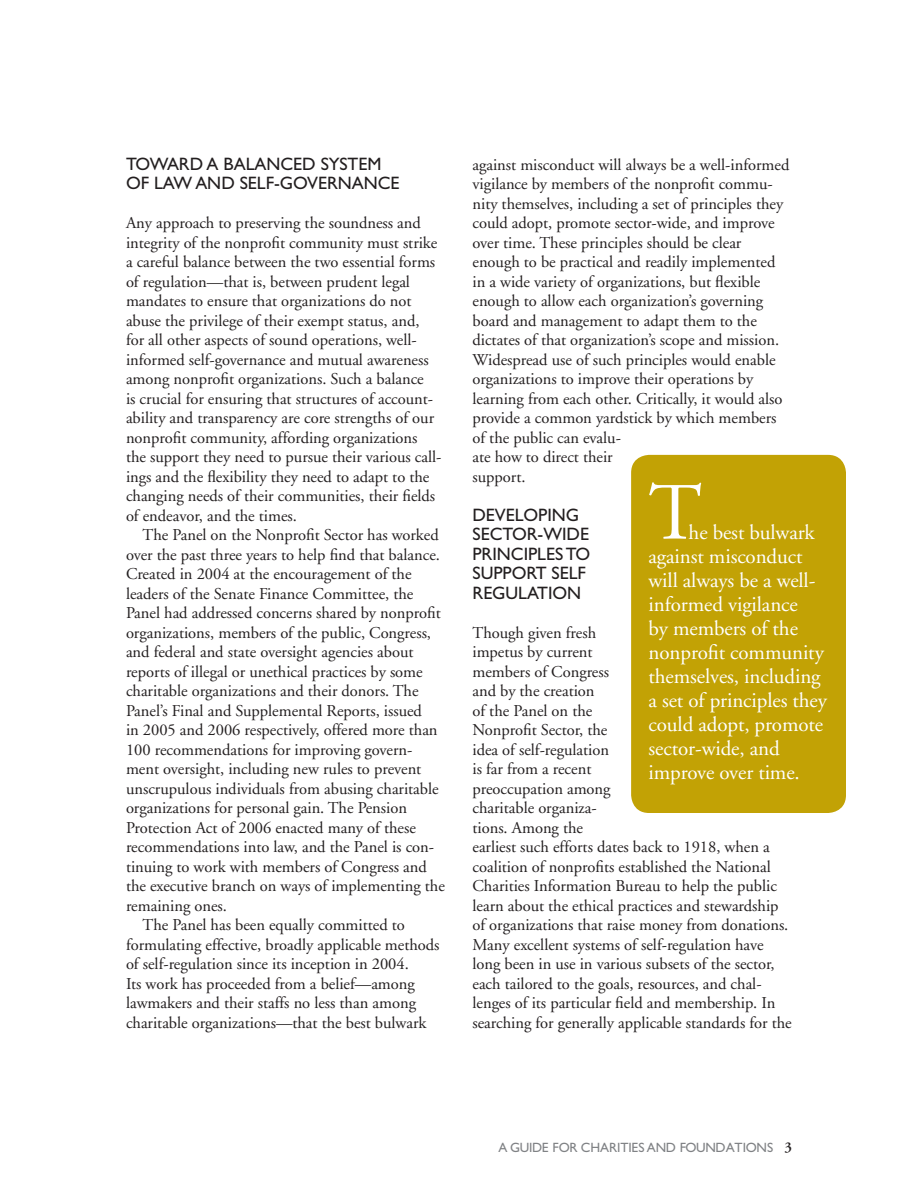
<style>
.page{position:relative;width:918px;height:1188px;background:#fff}
.page>*{position:absolute;margin:0;border:0;box-sizing:border-box;transform-origin:0 0}
.t1{font:81px "Adobe Garamond";color:#fff}
.t2{font:21px/24px "Adobe Garamond";letter-spacing:-.005em;color:#fff}
.t3{font:18px/19.5px "Gill Sans";color:#231f20}
.t4{font:16.5px/19.5px "Adobe Garamond";color:#231f20}
.t5{font:13.5px "Gill Sans";letter-spacing:-.02em;color:#808285}
</style>
<div class="page">
<div style="left:631px;top:455px;width:215px;height:358px;background:#c2a205;border-radius:18px"></div>
<p class="t3" style="left:126px;top:154px;width:275px">TOWARD A BALANCED SYSTEM<br>OF LAW AND SELF-GOVERNANCE</p>
<p class="t4" style="left:126px;top:213px;width:317px">Any approach to preserving the soundness and integrity of the nonprofit community must strike a careful balance between the two essential forms of regulation—that is, between prudent legal mandates to ensure that organizations do not abuse the privilege of their exempt status, and, for all other aspects of sound operations, well&shy;informed self-governance and mutual awareness among nonprofit organizations. Such a balance<br>is crucial for ensuring that structures of account&shy;ability and transparency are core strengths of our nonprofit community, affording organizations the support they need to pursue their various call&shy;ings and the flexibility they need to adapt to the changing needs of their communities, their fields of endeavor, and the times.</p>
<p class="t4" style="left:142px;top:525px;width:298px">The Panel on the Nonprofit Sector has worked</p>
<p class="t4" style="left:126px;top:545px;width:315px">over the past three years to help find that balance.</p>
<p class="t4" style="left:126px;top:564px;width:287px">Created in 2004 at the encouragement of the</p>
<p class="t4" style="left:126px;top:584px;width:289px">leaders of the Senate Finance Committee, the</p>
<p class="t4" style="left:126px;top:603px;width:316px">Panel had addressed concerns shared by nonprofit</p>
<p class="t4" style="left:126px;top:623px;width:307px">organizations, members of the public, Congress,</p>
<p class="t4" style="left:126px;top:642px;width:289px">and federal and state oversight agencies about</p>
<p class="t4" style="left:126px;top:662px;width:298px">reports of illegal or unethical practices by some</p>
<p class="t4" style="left:126px;top:681px;width:294px">charitable organizations and their donors. The</p>
<p class="t4" style="left:126px;top:701px;width:298px">Panel’s Final and Supplemental Reports, issued</p>
<p class="t4" style="left:126px;top:720px;width:313px">in 2005 and 2006 respectively, offered more than</p>
<p class="t4" style="left:126px;top:740px;width:288px">100 recommendations for improving govern-</p>
<p class="t4" style="left:126px;top:759px;width:297px">ment oversight, including new rules to prevent</p>
<p class="t4" style="left:126px;top:779px;width:314px">unscrupulous individuals from abusing charitable</p>
<p class="t4" style="left:126px;top:798px;width:283px">organizations for personal gain. The Pension</p>
<p class="t4" style="left:126px;top:818px;width:291px">Protection Act of 2006 enacted many of these</p>
<p class="t4" style="left:126px;top:837px;width:310px">recommendations into law, and the Panel is con-</p>
<p class="t4" style="left:126px;top:857px;width:302px">tinuing to work with members of Congress and</p>
<p class="t4" style="left:126px;top:876px;width:320px">the executive branch on ways of implementing the</p>
<p class="t4" style="left:126px;top:896px;width:102px">remaining ones.</p>
<p class="t4" style="left:142px;top:915px;width:264px">The Panel has been equally committed to</p>
<p class="t4" style="left:126px;top:935px;width:315px">formulating effective, broadly applicable methods</p>
<p class="t4" style="left:126px;top:954px;width:284px">of self-regulation since its inception in 2004.</p>
<p class="t4" style="left:126px;top:974px;width:290px">Its work has proceeded from a belief—among</p>
<p class="t4" style="left:126px;top:993px;width:292px">lawmakers and their staffs no less than among</p>
<p class="t4" style="left:126px;top:1013px;width:302px">charitable organizations—that the best bulwark</p>
<p class="t4" style="left:472px;top:155px;width:318px">against misconduct will always be a well-informed vigilance by members of the nonprofit commu&shy;nity themselves, including a set of principles they could adopt, promote sector-wide, and improve over time. These principles should be clear enough to be practical and readily implemented in a wide variety of organizations, but flexible enough to allow each organization’s governing board and management to adapt them to the dictates of that organization’s scope and mission.<br>Widespread use of such principles would enable organizations to improve their operations by learning from each other. Critically, it would also provide a common yardstick by which members of the public can evalu-<br>ate how to direct their<br>support.</p>
<p class="t3" style="left:472px;top:505px;width:119px">DEVELOPING<br>SECTOR-WIDE<br>PRINCIPLES TO<br>SUPPORT SELF<br>REG ULATION</p>
<p class="t4" style="left:472px;top:623px;width:321px">Though given fresh<br>impetus by current<br>members of Congress<br>and by the creation<br>of the Panel on the<br>Nonprofit Sector, the<br>idea of self-regulation<br>is far from a recent<br>preoccupation among<br>charitable organiza-<br>tions. Among the<br>earliest such efforts dates back to 1918, when a coalition of nonprofits established the National Charities Information Bureau to help the public learn about the ethical practices and stewardship of organizations that raise money from donations.<br>Many excellent systems of self-regulation have long been in use in various subsets of the sector, each tailored to the goals, resources, and chal&shy;lenges of its particular field and membership. In searching for generally applicable standards for the</p>
<h1 class="t1" style="left:649px;top:470px;width:55px">T</h1>
<p class="t2" style="left:649px;top:520px;width:180px;text-indent:40px">he best bulwark against misconduct will always be a well&shy;informed vigilance<br>by members of the nonprofit community themselves, including a set of principles they could adopt, promote sector-wide, and improve over time.</p>
<p class="t5" style="left:498px;top:1140px;width:276px">A GUIDE FOR CHARITIES AND FOUNDATIONS</p>
</div>
